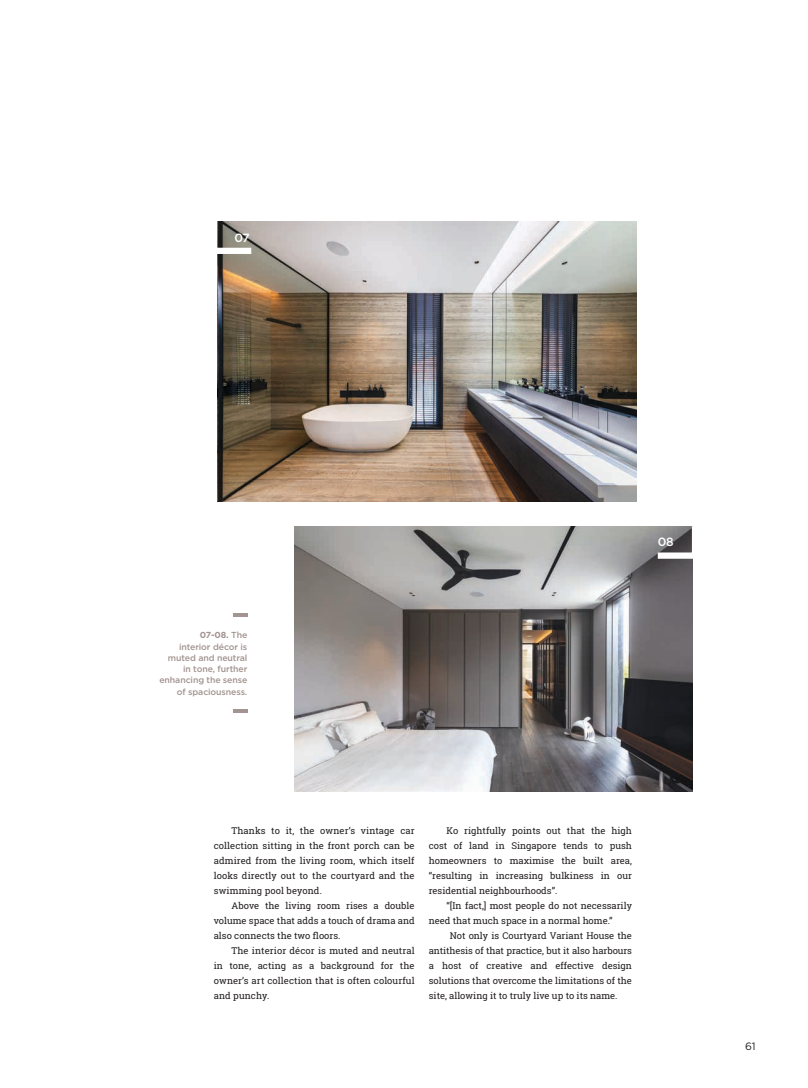
<style>
.page{position:relative;width:808px;height:1088px;background:#fff}
.page>*{position:absolute;margin:0;border:0;box-sizing:border-box;transform-origin:0 0}
.t1{font:500 12px "Gotham";color:#fff}
.t2{font:10.62px "Gotham";color:#231f20}
.t3{font:9.38px/15px "Roboto Slab";color:#231f20;text-align:justify}
.t4{font:500 8.75px/11.2px "Gotham";letter-spacing:-.01em;color:#a29490;text-align:right}
.s1{font-weight:700}
</style>
<div class="page">
<img style="left:217px;top:222px;width:420px;height:279px">
<img style="left:294px;top:526px;width:398px;height:265px">
<hr style="left:233px;top:710px;width:14px;height:3px;background:#a29490">
<hr style="left:233px;top:613px;width:14px;height:3px;background:#a29490">
<svg style="left:217px;top:221px;width:40px;height:36px"></svg>
<svg style="left:651px;top:526px;width:42px;height:36px;background:#818082"></svg>
<p class="t1" style="left:234px;top:229px;width:17px">07</p>
<p class="t4" style="left:159px;top:629px;width:89px"><span class="s1">07-08.</span> The<br>interior décor is muted and neutral in tone, further enhancing the sense of spaciousness.</p>
<p class="t1" style="left:658px;top:534px;width:18px">08</p>
<p class="t3" style="left:214px;top:823px;width:202px;text-indent:18px">Thanks to it, the owner’s vintage car collection sitting in the front porch can be admired from the living room, which itself looks directly out to the courtyard and the swimming pool beyond.</p>
<p class="t3" style="left:214px;top:898px;width:202px;text-indent:18px">Above the living room rises a double volume space that adds a touch of drama and also connects the two floors.</p>
<p class="t3" style="left:214px;top:943px;width:202px;text-indent:18px">The interior décor is muted and neutral in tone, acting as a background for the owner’s art collection that is often colourful and punchy.</p>
<p class="t3" style="left:429px;top:823px;width:205px;text-indent:18px">Ko rightfully points out that the high cost of land in Singapore tends to push homeowners to maximise the built area, “resulting in increasing bulkiness in our residential neighbourhoods”.</p>
<p class="t3" style="left:429px;top:898px;width:205px;text-indent:18px">“[In fact,] most people do not necessarily need that much space in a normal home.”</p>
<p class="t3" style="left:429px;top:928px;width:205px;text-indent:21px">Not only is Courtyard Variant House the antithesis of that practice, but it also harbours a host of creative and effective design solutions that overcome the limitations of the site, allowing it to truly live up to its name.</p>
<p class="t2" style="left:745px;top:1040px;width:12px">61</p>
</div>
